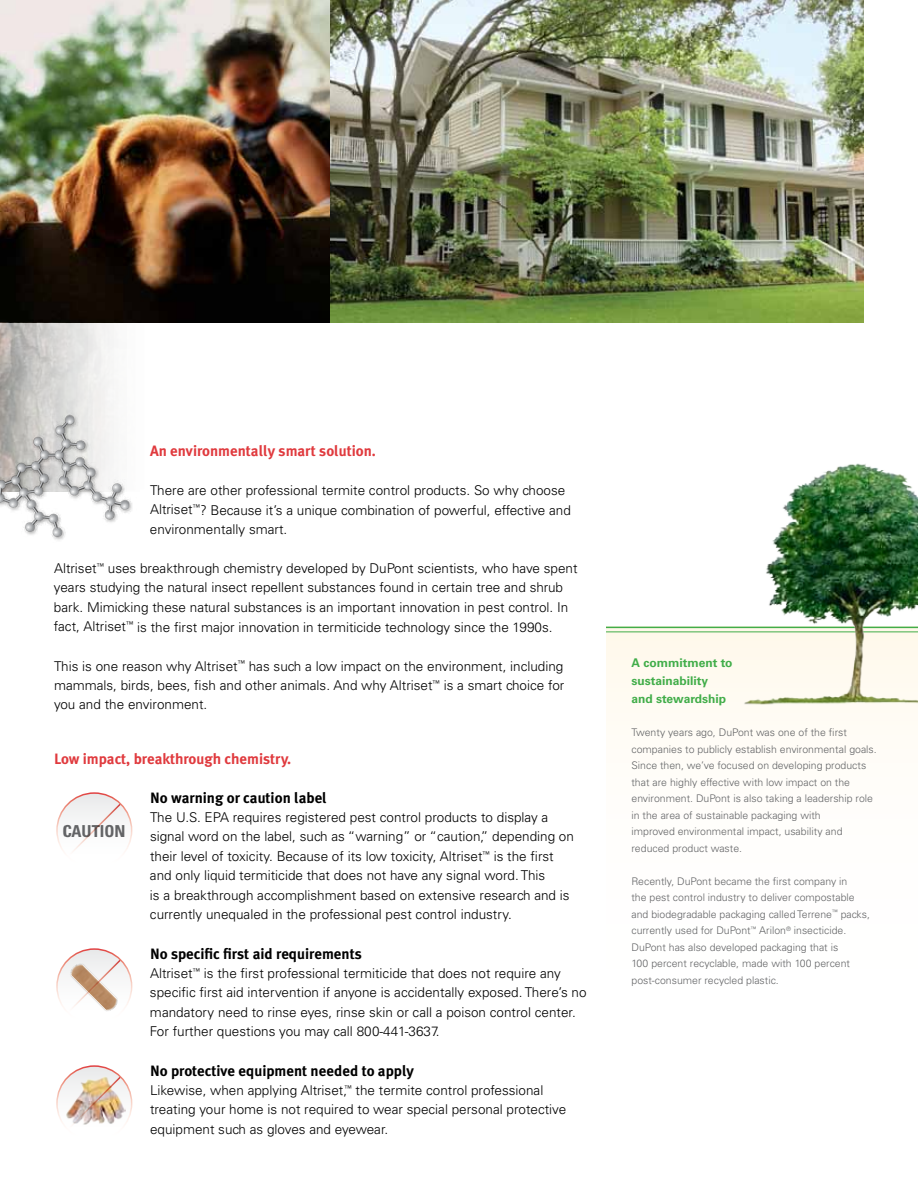
<style>
.page{position:relative;width:918px;height:1188px;background:#fff}
.page>*{position:absolute;margin:0;border:0;box-sizing:border-box;transform-origin:0 0}
.t1{font:700 condensed 16.5px "Univers";color:#636466}
.t2{font:700 15px "Meta Plus";color:#000}
.t3{font:700 15px "Meta Plus";color:#e03a3e}
.t4{font:300 13.5px/19.5px "Univers";color:#000}
.t5{font:700 12px/18px "Univers";color:#41ad49}
.t6{font:300 10.5px/16.5px "Univers";color:#636466}
</style>
<div class="page">
<img style="left:0;top:0;width:864px;height:322px">
<hr style="left:606px;top:627px;width:312px;height:1px;background:#41ad49">
<hr style="left:606px;top:632px;width:312px;height:1px;background:#41ad49">
<svg style="left:57px;top:1066px;width:75px;height:75px"></svg>
<div style="left:56px;top:1065px;width:76px;height:76px;border:2px solid #fff;border-radius:50%"></div>
<img style="left:122px;top:1077px;width:4px;height:49px">
<img style="left:66px;top:1075px;width:56px;height:57px">
<svg style="left:57px;top:949px;width:75px;height:75px"></svg>
<div style="left:56px;top:948px;width:76px;height:76px;border:2px solid #fff;border-radius:50%"></div>
<svg style="left:66px;top:958px;width:56px;height:57px"></svg>
<svg style="left:57px;top:793px;width:75px;height:75px"></svg>
<div style="left:56px;top:792px;width:76px;height:76px;border:2px solid #fff;border-radius:50%"></div>
<svg style="left:66px;top:802px;width:56px;height:57px"></svg>
<img style="left:0;top:465px;width:132px;height:75px">
<img style="left:0;top:166px;width:123px;height:299px">
<img style="left:735px;top:463px;width:183px;height:260px">
<p class="t3" style="left:150px;top:442px;width:227px">An environmentally smart solution.</p>
<p class="t4" style="left:150px;top:480px;width:422px">There are other professional termite control products. So why choose<br>Altriset<sup>™</sup>? Because it’s a unique combination of powerful, effective and environmentally smart.</p>
<p class="t4" style="left:54px;top:558px;width:525px">Altriset<sup>™</sup> uses breakthrough chemistry developed by DuPont scientists, who have spent years studying the natural insect repellent substances found in certain tree and shrub bark. Mimicking these natural substances is an important innovation in pest control. In fact, Altriset<sup>™</sup> is the first major innovation in termiticide technology since the 1990s.</p>
<p class="t4" style="left:54px;top:656px;width:512px;text-align:justify">This is one reason why Altriset<sup>™</sup> has such a low impact on the environment, including mammals, birds, bees, fish and other animals. And why Altriset<sup>™</sup> is a smart choice for you and the environment.</p>
<p class="t3" style="left:54px;top:750px;width:239px">Low impact, breakthrough chemistry.</p>
<p class="t2" style="left:150px;top:789px;width:178px">No warning or caution label</p>
<p class="t4" style="left:150px;top:807px;width:425px">The U.S. EPA requires registered pest control products to display a signal word on the label, such as “warning” or “caution,” depending on their level of toxicity. Because of its low toxicity, Altriset<sup>™</sup> is the first and only liquid termiticide that does not have any signal word. This<br>is a breakthrough accomplishment based on extensive research and is currently unequaled in the professional pest control industry.</p>
<p class="t2" style="left:150px;top:945px;width:213px">No specific first aid requirements</p>
<p class="t4" style="left:150px;top:963px;width:438px">Altriset<sup>™</sup> is the first professional termiticide that does not require any specific first aid intervention if anyone is accidentally exposed. There’s no mandatory need to rinse eyes, rinse skin or call a poison control center.<br>For further questions you may call 800-441-3637.</p>
<p class="t2" style="left:150px;top:1062px;width:266px">No protective equipment needed to apply</p>
<p class="t4" style="left:150px;top:1080px;width:418px">Likewise, when applying Altriset,<sup>™</sup> the termite control professional treating your home is not required to wear special personal protective equipment such as gloves and eyewear.</p>
<p class="t1" style="left:62px;top:821px;width:65px">CAUTION</p>
<p class="t5" style="left:632px;top:654px;width:103px">A commitment to sustainability<br>and stewardship</p>
<p class="t6" style="left:632px;top:724px;width:247px">Twenty years ago, DuPont was one of the first companies to publicly establish environmental goals.<br>Since then, we’ve focused on developing products that are highly effective with low impact on the environment. DuPont is also taking a leadership role in the area of sustainable packaging with<br>improved environmental impact, usability and reduced product waste.</p>
<p class="t6" style="left:631px;top:873px;width:240px">Recently, DuPont became the first company in<br>the pest control industry to deliver compostable and biodegradable packaging called Terrene<sup>™</sup> packs, currently used for DuPont<sup>™</sup> Arilon<sup>®</sup> insecticide.<br>DuPont has also developed packaging that is<br>100 percent recyclable, made with 100 percent post-consumer recycled plastic.</p>
</div>
